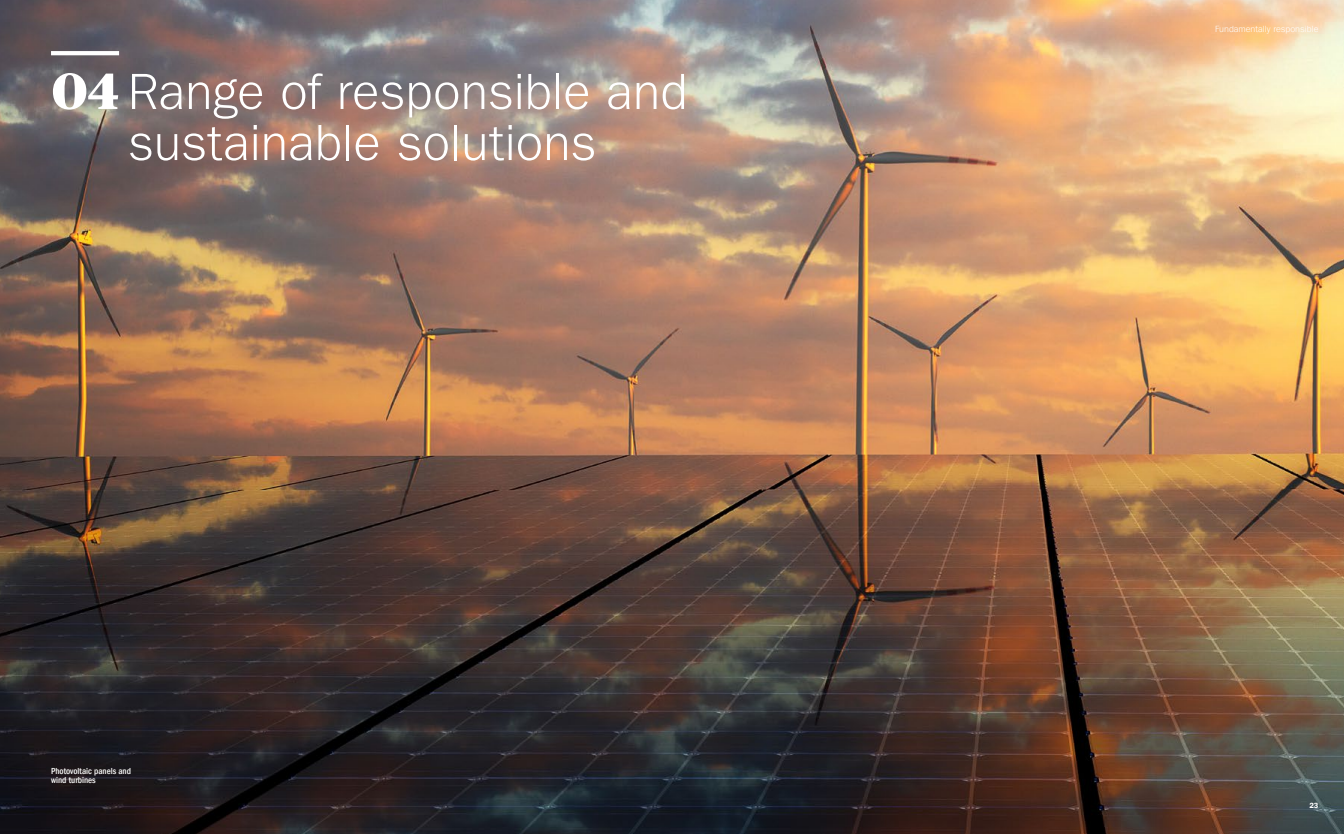
<style>
.page{position:relative;width:1344px;height:834px;background:#fff}
.page>*{position:absolute;margin:0;border:0;box-sizing:border-box;transform-origin:0 0}
.t1{font:300 51px/51px "ITC Frank Gofor Ameriprise";letter-spacing:-.005em;color:#fff;text-align:center}
.t2{font:500 condensed 9px/9px "ITC Frank Gofor Ameriprise";color:#fff}
.t3{font:300 9px "ITC Frank Gofor Ameriprise";color:#fff}
.t4{font:7.5px "ITC Frank Gofor Ameriprise Dm";color:#fff}
.s1{font-family:"Publico Headline";font-weight:900}
</style>
<div class="page">
<img style="left:0;top:0;width:1344px;height:833px">
<hr style="left:51px;top:51px;width:68px;height:4px;background:#fff">
<p class="t1" style="left:51px;top:67px;width:638px"><span class="s1">04</span> Range of responsible and sustainable solutions</p>
<p class="t2" style="left:51px;top:766px;width:81px">Photovoltaic panels and wind turbines</p>
<p class="t3" style="left:1215px;top:24px;width:105px">Fundamentally responsible</p>
<p class="t4" style="left:1309px;top:801px;width:10px">23</p>
</div>
